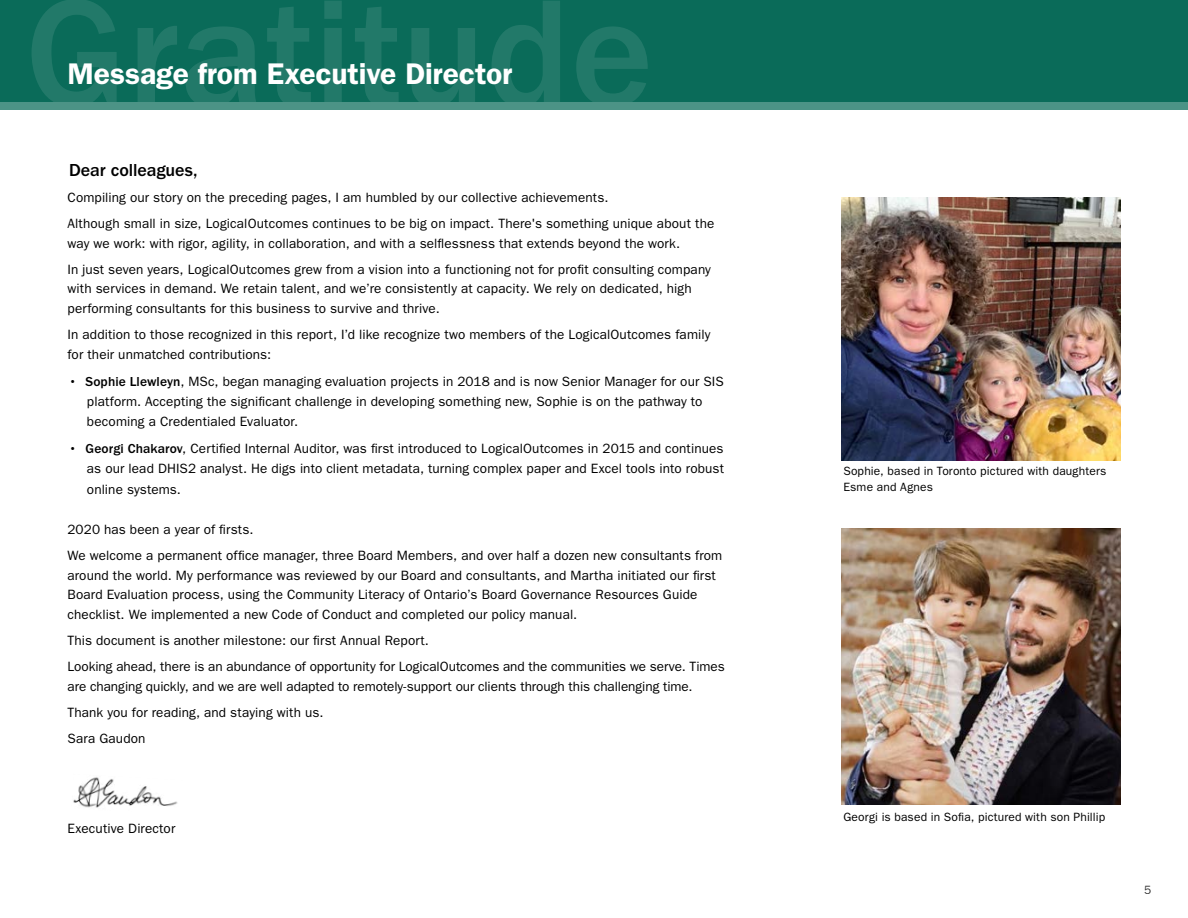
<style>
.page{position:relative;width:1188px;height:918px;background:#fff}
.page>*{position:absolute;margin:0;border:0;box-sizing:border-box;transform-origin:0 0}
.t1{font:500 157.35px "ITC Franklin Gothic Std";color:#fff}
.t2{font:600 30px "ITC Franklin Gothic Std";letter-spacing:-.005em;color:#fff}
.t3{font:500 18px "ITC Franklin Gothic Std";letter-spacing:-.005em;color:#000}
.t4{font:13.5px/26.2px "ITC Franklin Gothic Std";letter-spacing:.01em;color:#000}
.t5{font:12px/16.5px "ITC Franklin Gothic Std";letter-spacing:.015em;color:#000}
.s1{font-weight:500}
</style>
<div class="page">
<img style="left:73px;top:777px;width:105px;height:31px">
<img style="left:842px;top:528px;width:278px;height:276px">
<img style="left:842px;top:198px;width:278px;height:262px">
<div style="left:0;top:0;width:1188px;height:103px;background:#0a6b59"></div>
<div style="left:0;top:102px;width:1188px;height:7px;background:#4c9386"></div>
<h1 class="t1" style="left:26px;top:-35px;width:629px">Gratitude</h1>
<h2 class="t2" style="left:68px;top:56px;width:446px">Message from Executive Director</h2>
<h3 class="t3" style="left:69px;top:160px;width:130px">Dear colleagues,</h3>
<p class="t4" style="left:68px;top:184px;width:648px">Compiling our story on the preceding pages, I am humbled by our collective achievements.<br>Although small in size, LogicalOutcomes continues to be big on impact. There's something unique about the</p>
<p class="t4" style="left:68px;top:230px;width:645px">way we work: with rigor, agility, in collaboration, and with a selflessness that extends beyond the work.<br>In just seven years, LogicalOutcomes grew from a vision into a functioning not for profit consulting company</p>
<p class="t4" style="left:68px;top:279px;width:626px;line-height:19.5px">with services in demand. We retain talent, and we’re consistently at capacity. We rely on dedicated, high performing consultants for this business to survive and thrive.</p>
<p class="t4" style="left:68px;top:325px;width:644px;line-height:19.5px">In addition to those recognized in this report, I’d like recognize two members of the LogicalOutcomes family for their unmatched contributions:</p>
<p class="t4" style="left:87px;top:371px;width:638px;line-height:20.2px;text-indent:-18px"><span class="s1">• Sophie Llewleyn</span>, MSc, began managing evaluation projects in 2018 and is now Senior Manager for our SIS platform. Accepting the significant challenge in developing something new, Sophie is on the pathway to becoming a Credentialed Evaluator.</p>
<p class="t4" style="left:87px;top:439px;width:639px;line-height:20.2px;text-align:justify;text-indent:-18px"><span class="s1">• Georgi Chakarov</span>, Certified Internal Auditor, was first introduced to LogicalOutcomes in 2015 and continues as our lead DHIS2 analyst. He digs into client metadata, turning complex paper and Excel tools into robust online systems.</p>
<p class="t4" style="left:67px;top:517px;width:656px">2020 has been a year of firsts.<br>We welcome a permanent office manager, three Board Members, and over half a dozen new consultants from</p>
<p class="t4" style="left:67px;top:566px;width:650px;line-height:19.5px">around the world. My performance was reviewed by our Board and consultants, and Martha initiated our first<br>Board Evaluation process, using the Community Literacy of Ontario’s Board Governance Resources Guide checklist. We implemented a new Code of Conduct and completed our policy manual.</p>
<p class="t4" style="left:67px;top:628px;width:659px">This document is another milestone: our first Annual Report.<br>Looking ahead, there is an abundance of opportunity for LogicalOutcomes and the communities we serve. Times</p>
<p class="t4" style="left:67px;top:673px;width:627px">are changing quickly, and we are well adapted to remotely-support our clients through this challenging time.<br>Thank you for reading, and staying with us.<br>Sara Gaudon</p>
<p class="t4" style="left:68px;top:815px;width:109px">Executive Director</p>
<p class="t5" style="left:843px;top:463px;width:265px">Sophie, based in Toronto pictured with daughters<br>Esme and Agnes</p>
<p class="t5" style="left:843px;top:808px;width:263px">Georgi is based in Sofia, pictured with son Phillip</p>
<p class="t5" style="left:1144px;top:881px;width:9px">5</p>
</div>
